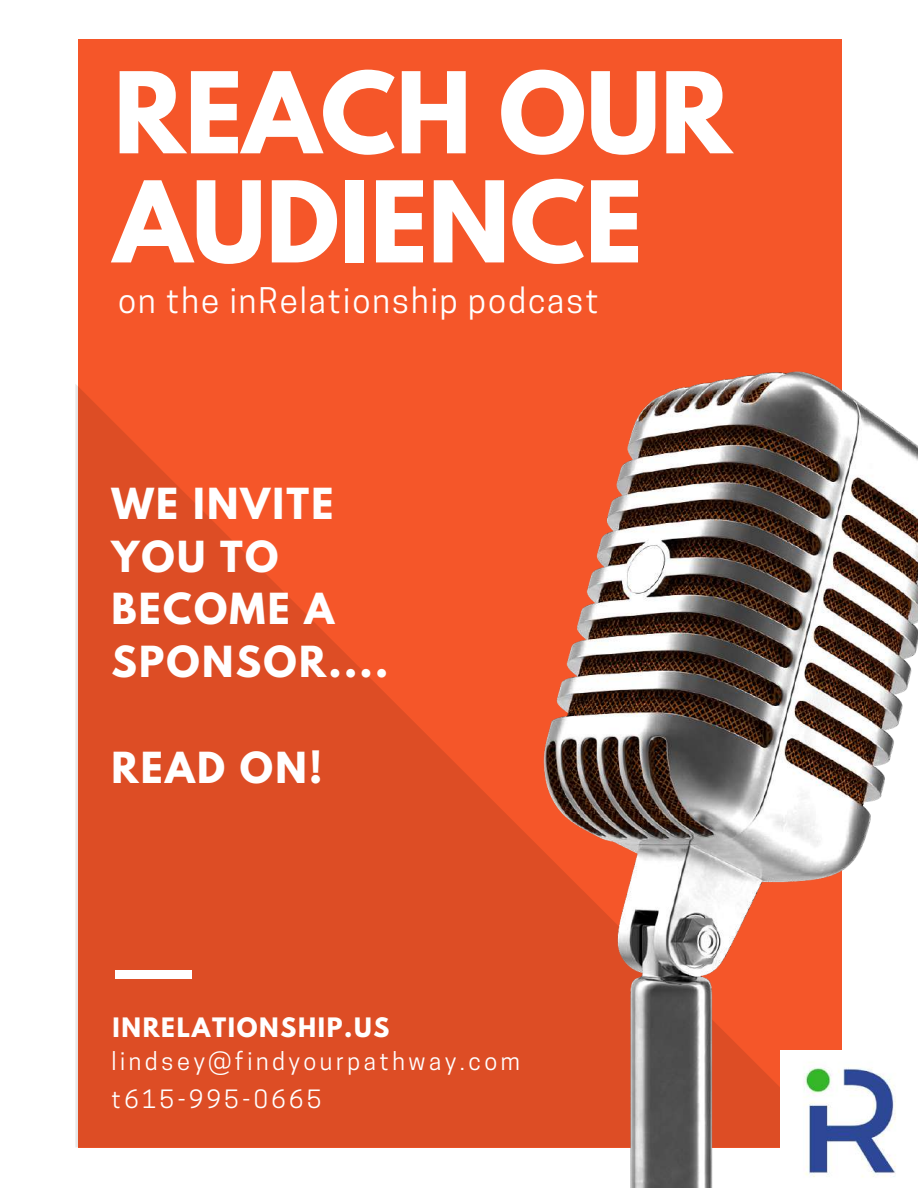
<style>
.page{position:relative;width:918px;height:1188px;background:#fff}
.page>*{position:absolute;margin:0;border:0;box-sizing:border-box;transform-origin:0 0}
.t1{font:700 99.6px/109.2px "League Spartan";color:#fff}
.t2{font:700 37.95px/52.8px "League Spartan";letter-spacing:.06em;color:#fff}
.t3{font:33.15px "Cooper Hewitt";letter-spacing:.06em;color:#fff}
.t4{font:23.7px/38.2px "Cooper Hewitt";letter-spacing:.15em;color:#fff}
.t5{font:700 23.7px "League Spartan";letter-spacing:.07em;color:#fff}
</style>
<div class="page">
<div style="left:78px;top:39px;width:764px;height:1108px;background:#f55629"></div>
<svg style="left:75px;top:384px;width:300px;height:763px;fill:#dd4d25"></svg>
<img style="left:375px;top:371px;width:543px;height:817px">
<div style="left:115px;top:970px;width:76px;height:9px;background:#fff"></div>
<img style="left:781px;top:1051px;width:136px;height:136px">
<h1 class="t1" style="left:114px;top:71px;width:620px">REACH OUR<br>AUDIENCE</h1>
<h3 class="t3" style="left:118px;top:288px;width:482px">on the inRelationship podcast</h3>
<h2 class="t2" style="left:111px;top:482px;width:278px">WE INVITE<br>YOU TO<br>BECOME A<br>SPONSOR....</h2>
<h2 class="t2" style="left:111px;top:746px;width:212px">READ ON!</h2>
<p class="t5" style="left:112px;top:1016px;width:278px">INRELATIONSHIP.US</p>
<p class="t4" style="left:111px;top:1044px;width:410px">lindsey@findyourpathway.com t615-995-0665</p>
</div>
